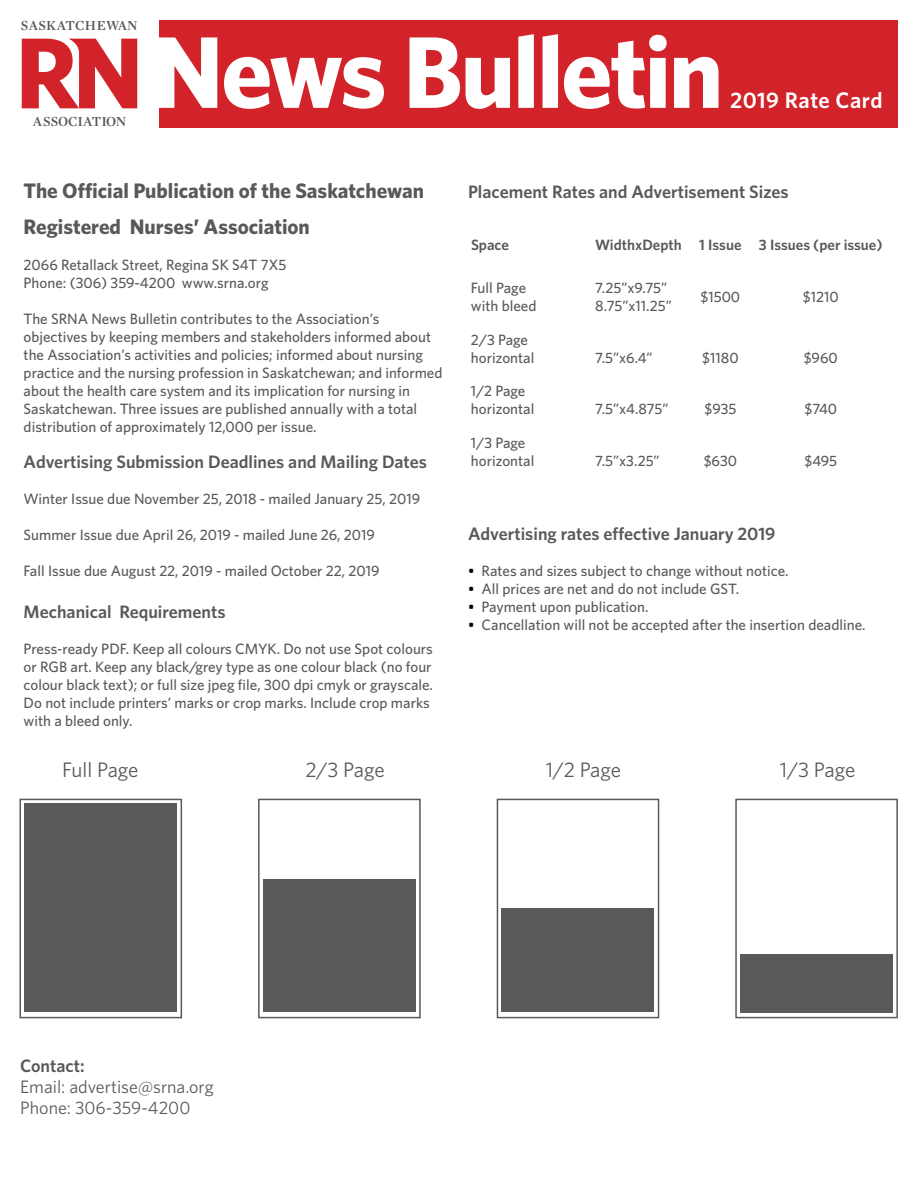
<style>
.page{position:relative;width:918px;height:1188px;background:#fff}
.page>*{position:absolute;margin:0;border:0;box-sizing:border-box;transform-origin:0 0}
.t1{font:700 102px "Whitney HTF";letter-spacing:-.025em;color:#fff}
.t2{font:600 22.5px "Whitney HTF";letter-spacing:.02em;color:#fff}
.t3{font:700 21px "Whitney HTF";color:#58595b}
.t4{font:21px "Whitney HTF";letter-spacing:-.01em;color:#58595b}
.t5{font:600 18px "Whitney HTF";color:#58595b}
.t6{font:18px/21px "Whitney HTF";color:#58595b}
.t7{font:500 15px/18px "Whitney HTF";color:#58595b}
.t8{font:600 15px "Whitney HTF";color:#58595b}
.t9{font:14.1px "Mercury Display Semibold SC";letter-spacing:.01em;color:#58595b}
.s1{color:#000}
</style>
<div class="page">
<div style="left:159px;top:20px;width:739px;height:107px;background:#d2232a"></div>
<div style="left:20px;top:799px;width:162px;height:219px;border:2px solid #58595b"></div>
<div style="left:24px;top:804px;width:152px;height:208px;background:#58595b"></div>
<div style="left:258px;top:799px;width:163px;height:219px;border:2px solid #58595b"></div>
<div style="left:263px;top:879px;width:153px;height:133px;background:#58595b"></div>
<div style="left:497px;top:799px;width:162px;height:219px;border:2px solid #58595b"></div>
<div style="left:502px;top:909px;width:152px;height:103px;background:#58595b"></div>
<div style="left:735px;top:799px;width:163px;height:219px;border:2px solid #58595b"></div>
<div style="left:740px;top:954px;width:153px;height:58px;background:#58595b"></div>
<svg style="left:22px;top:39px;width:115px;height:69px"></svg>
<p class="t9" style="left:21px;top:18px;width:118px">SASKATCHEWAN</p>
<p class="t9" style="left:33px;top:113px;width:95px">ASSOCIATION</p>
<h1 class="t1" style="left:152px;top:11px;width:573px">News Bulletin</h1>
<h2 class="t2" style="left:730px;top:87px;width:154px">2019 Rate Card</h2>
<h3 class="t3" style="left:24px;top:178px;width:402px">The Official Publication of the Saskatchewan</h3>
<p class="t5" style="left:468px;top:181px;width:322px">Placement Rates and Advertisement Sizes</p>
<h3 class="t3" style="left:24px;top:214px;width:288px">Registered Nurses’ Association</h3>
<p class="t7" style="left:24px;top:255px;width:264px">2066 Retallack Street, Regina SK S4T 7X5<br>Phone: (306) 359-4200 www.srna.org</p>
<p class="t7" style="left:24px;top:309px;width:420px">The SRNA News Bulletin contributes to the Association’s objectives by keeping members and stakeholders informed about the Association’s activities and policies; informed about nursing practice and the nursing profession in Saskatchewan; and informed about the health care system and its implication for nursing in Saskatchewan. Three issues are published annually with a total distribution of approximately 12,000 per issue.</p>
<p class="t5" style="left:24px;top:451px;width:405px">Advertising Submission Deadlines and Mailing Dates</p>
<p class="t7" style="left:24px;top:489px;width:398px">Winter Issue due November 25, 2018 - mailed January 25, 2019</p>
<p class="t7" style="left:24px;top:525px;width:353px">Summer Issue due April 26, 2019 - mailed June 26, 2019</p>
<p class="t7" style="left:24px;top:561px;width:357px">Fall Issue due August 22, 2019 - mailed October 22, 2019</p>
<p class="t8" style="left:471px;top:235px;width:39px">Space</p>
<p class="t8" style="left:595px;top:235px;width:289px">WidthxDepth 1 Issue 3 Issues (per issue)</p>
<p class="t7" style="left:471px;top:278px;width:67px">Full Page with bleed</p>
<p class="t7" style="left:595px;top:278px;width:78px">7.25”x9.75”<br>8.75”x11.25”</p>
<p class="t7" style="left:701px;top:287px;width:41px">$1500</p>
<p class="t7" style="left:803px;top:287px;width:37px">$1210</p>
<p class="t7" style="left:471px;top:330px;width:65px">2/3 Page horizontal</p>
<p class="t7" style="left:595px;top:348px;width:59px">7.5”x6.4”</p>
<p class="t7" style="left:702px;top:348px;width:38px">$1180</p>
<p class="t7" style="left:804px;top:348px;width:36px">$960</p>
<p class="t7" style="left:471px;top:382px;width:65px">1/2 Page horizontal</p>
<p class="t7" style="left:595px;top:400px;width:75px">7.5”x4.875”</p>
<p class="t7" style="left:704px;top:400px;width:33px">$935</p>
<p class="t7" style="left:804px;top:400px;width:34px">$740</p>
<p class="t7" style="left:471px;top:434px;width:65px">1/3 Page horizontal</p>
<p class="t7" style="left:595px;top:452px;width:66px">7.5”x3.25”</p>
<p class="t7" style="left:704px;top:452px;width:35px">$630</p>
<p class="t7" style="left:804px;top:452px;width:34px">$495</p>
<p class="t5" style="left:468px;top:523px;width:309px">Advertising rates effective January 2019</p>
<p class="t7" style="left:468px;top:561px;width:322px"><span class="s1">•</span> Rates and sizes subject to change without notice.</p>
<p class="t7" style="left:468px;top:579px;width:273px"><span class="s1">•</span> All prices are net and do not include GST.</p>
<p class="t7" style="left:468px;top:597px;width:182px"><span class="s1">•</span> Payment upon publication.</p>
<p class="t7" style="left:468px;top:615px;width:399px"><span class="s1">•</span> Cancellation will not be accepted after the insertion deadline.</p>
<p class="t5" style="left:24px;top:601px;width:204px">Mechanical Requirements</p>
<p class="t7" style="left:24px;top:640px;width:411px">Press-ready PDF. Keep all colours CMYK. Do not use Spot colours or RGB art. Keep any black/grey type as one colour black (no four colour black text); or full size jpeg file, 300 dpi cmyk or grayscale.<br>Do not include printers’ marks or crop marks. Include crop marks with a bleed only.</p>
<h3 class="t4" style="left:62px;top:758px;width:78px">Full Page</h3>
<h3 class="t4" style="left:305px;top:758px;width:81px">2/3 Page</h3>
<h3 class="t4" style="left:546px;top:758px;width:77px">1/2 Page</h3>
<h3 class="t4" style="left:780px;top:758px;width:77px">1/3 Page</h3>
<p class="t5" style="left:20px;top:1055px;width:66px">Contact:</p>
<p class="t6" style="left:20px;top:1076px;width:195px">Email: advertise@srna.org<br>Phone: 306-359-4200</p>
</div>
